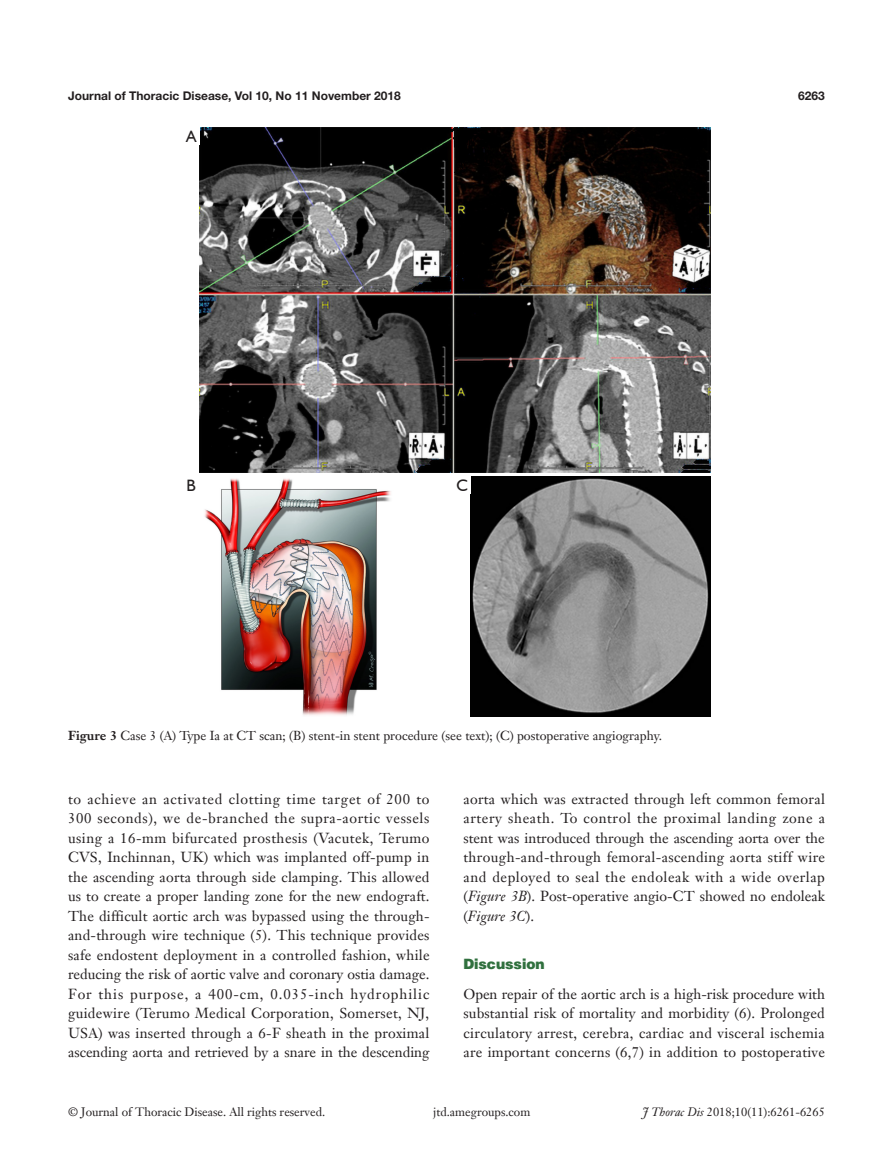
<style>
.page{position:relative;width:893px;height:1170px;background:#fff}
.page>*{position:absolute;margin:0;border:0;box-sizing:border-box;transform-origin:0 0}
.t1{font:16.5px "Humanist 521 BT";color:#231f20}
.t2{font:14.25px/19.5px "Janson Text LT";letter-spacing:.005em;color:#231f20;text-align:justify}
.一级标题-6_5{font:900 14.25px "Helvetica";color:#30703e}
.t3{font:12.75px "Janson Text LT";color:#231f20}
.t4{font:12px "Janson Text LT";color:#231f20}
.t5{font:700 12px "Helvetica Neue LT Pro";color:#231f20}
.s1{font-weight:700}
.s2{font-style:italic}
</style>
<div class="page">
<img style="left:471px;top:476px;width:239px;height:240px">
<img style="left:200px;top:128px;width:510px;height:344px">
<img style="left:205px;top:478px;width:186px;height:238px">
<p class="t5" style="left:68px;top:88px;width:334px">Journal of Thoracic Disease, Vol 10, No 11 November 2018</p>
<p class="t1" style="left:186px;top:126px;width:12px">A</p>
<p class="t1" style="left:187px;top:474px;width:11px">B</p>
<p class="t1" style="left:456px;top:474px;width:13px">C</p>
<p class="t3" style="left:68px;top:727px;width:596px"><span class="s1">Figure 3</span> Case 3 (A) Type Ia at CT scan; (B) stent-in stent procedure (see text); (C) postoperative angiography.</p>
<p class="t5" style="left:798px;top:88px;width:28px">6263</p>
<p class="t2" style="left:68px;top:788px;width:363px">to achieve an activated clotting time target of 200 to 300 seconds), we de-branched the supra-aortic vessels using a 16-mm bifurcated prosthesis (Vacutek, Terumo CVS, Inchinnan, UK) which was implanted off-pump in the ascending aorta through side clamping. This allowed us to create a proper landing zone for the new endograft.<br>The difficult aortic arch was bypassed using the through&shy;and-through wire technique (5). This technique provides safe endostent deployment in a controlled fashion, while reducing the risk of aortic valve and coronary ostia damage.<br>For this purpose, a 400-cm, 0.035-inch hydrophilic guidewire (Terumo Medical Corporation, Somerset, NJ, USA) was inserted through a 6-F sheath in the proximal ascending aorta and retrieved by a snare in the descending</p>
<p class="t2" style="left:463px;top:788px;width:363px">aorta which was extracted through left common femoral artery sheath. To control the proximal landing zone a stent was introduced through the ascending aorta over the through-and-through femoral-ascending aorta stiff wire and deployed to seal the endoleak with a wide overlap (<span class="s2">Figure 3B</span>). Post-operative angio-CT showed no endoleak (<span class="s2">Figure 3C</span>).</p>
<p class="一级标题-6_5" style="left:463px;top:955px;width:83px">Discussion</p>
<p class="t2" style="left:463px;top:983px;width:363px">Open repair of the aortic arch is a high-risk procedure with substantial risk of mortality and morbidity (6). Prolonged circulatory arrest, cerebra, cardiac and visceral ischemia are important concerns (6,7) in addition to postoperative</p>
<p class="t4" style="left:68px;top:1104px;width:259px">© Journal of Thoracic Disease. All rights reserved.</p>
<p class="t4" style="left:433px;top:1104px;width:99px">jtd.amegroups.com</p>
<p class="t4" style="left:643px;top:1104px;width:184px"><span class="s2">J Thorac Dis</span> 2018;10(11):6261-6265</p>
</div>
